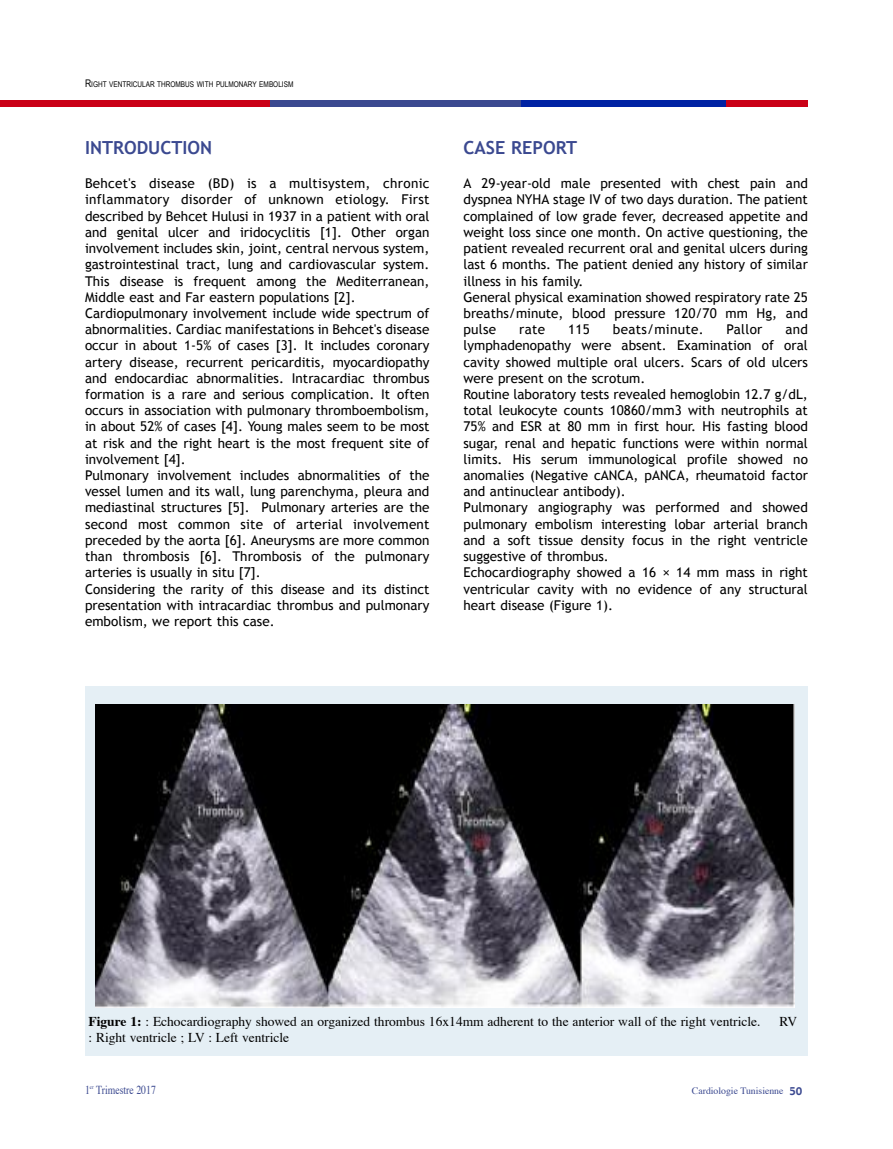
<style>
.page{position:relative;width:893px;height:1149px;background:#fff}
.page>*{position:absolute;margin:0;border:0;box-sizing:border-box;transform-origin:0 0}
.t1{font:700 18px "Trebuchet MS";color:#3b4990}
.t2{font:13.5px/16.2px "Trebuchet MS";color:#000}
.t3{font:13.5px "Times";color:#000}
.t4{font:13.5px "Trebuchet MS";letter-spacing:.02em;color:#000}
.t5{font:12.15px "Times";color:#3b4990;scale:.8 1}
.t6{font:9.75px "Times";color:#3b4990}
.t7{font:7.8px "Arial Narrow";color:#000}
.s1{font-size:10.5px}
.s2{font-weight:700}
.s3{font-family:"Gadget";font-size:10.5px}
</style>
<div class="page">
<div style="left:726px;top:100px;width:82px;height:6px;background:#ca0016"></div>
<div style="left:521px;top:100px;width:205px;height:6px;background:#0022a3"></div>
<div style="left:269px;top:100px;width:252px;height:6px;background:#3b4990"></div>
<div style="left:0;top:100px;width:270px;height:6px;background:#ca0016"></div>
<div style="left:85px;top:686px;width:723px;height:368px;background:#e5eff5"></div>
<img style="left:95px;top:704px;width:699px;height:303px">
<p class="t7" style="left:85px;top:79px;width:210px"><span class="s1">R</span>IGHT VENTRICULAR THROMBUS WITH PULMONARY EMBOLISM</p>
<h1 class="t1" style="left:85px;top:137px;width:129px">INTRODUCTION</h1>
<p class="t2" style="left:85px;top:175px;width:346px">Behcet's disease (Bd) is a multisystem, chronic inflammatory disorder of unknown etiology. First described by Behcet Hulusi in 1937 in a patient with oral and genital ulcer and iridocyclitis [1]. other organ involvement includes skin, joint, central nervous system, gastrointestinal tract, lung and cardiovascular system.<br>This disease is frequent among the Mediterranean, Middle east and Far eastern populations [2].<br>Cardiopulmonary involvement include wide spectrum of abnormalities. Cardiac manifestations in Behcet's disease occur in about 1-5% of cases [3]. it includes coronary artery disease, recurrent pericarditis, myocardiopathy and endocardiac abnormalities. intracardiac thrombus formation is a rare and serious complication. it often occurs in association with pulmonary thromboembolism, in about 52% of cases [4]. Young males seem to be most at risk and the right heart is the most frequent site of involvement [4].<br>Pulmonary involvement includes abnormalities of the vessel lumen and its wall, lung parenchyma, pleura and mediastinal structures [5]. Pulmonary arteries are the second most common site of arterial involvement preceded by the aorta [6]. aneurysms are more common than thrombosis [6]. Thrombosis of the pulmonary arteries is usually in situ [7].<br>Considering the rarity of this disease and its distinct presentation with intracardiac thrombus and pulmonary embolism, we report this case.</p>
<h1 class="t1" style="left:463px;top:137px;width:115px">CASE REPORT</h1>
<p class="t2" style="left:463px;top:175px;width:346px">a 29-year-old male presented with chest pain and dyspnea nYHa stage iV of two days duration. The patient complained of low grade fever, decreased appetite and weight loss since one month. on active questioning, the patient revealed recurrent oral and genital ulcers during last 6 months. The patient denied any history of similar illness in his family.<br>general physical examination showed respiratory rate 25 breaths/minute, blood pressure 120/70 mm Hg, and pulse</p>
<p class="t2" style="left:463px;top:321px;width:346px;text-indent:322px">and lymphadenopathy were absent. examination of oral cavity showed multiple oral ulcers. scars of old ulcers were present on the scrotum.<br>routine laboratory tests revealed hemoglobin 12.7 g/dl, total leukocyte counts 10860/mm3 with neutrophils at 75% and esr at 80 mm in first hour. His fasting blood sugar, renal and hepatic functions were within normal limits. His serum immunological profile showed no anomalies (negative canCa, panCa, rheumatoid factor and antinuclear antibody).<br>Pulmonary angiography was performed and showed pulmonary embolism interesting lobar arterial branch and a soft tissue density focus in the right ventricle suggestive of thrombus.<br>echocardiography showed a 16 × 14 mm mass in right ventricular cavity with no evidence of any structural heart disease (Figure 1).</p>
<p class="t2" style="left:519px;top:321px;width:27px">rate</p>
<p class="t2" style="left:568px;top:321px;width:23px">115</p>
<p class="t4" style="left:613px;top:321px;width:92px">beats/minute.</p>
<p class="t2" style="left:727px;top:321px;width:37px">Pallor</p>
<p class="t3" style="left:89px;top:1015px;width:673px"><span class="s2">Figure 1:</span> : Echocardiography showed an organized thrombus 16x14mm adherent to the anterior wall of the right ventricle.</p>
<p class="t3" style="left:780px;top:1015px;width:19px">RV</p>
<p class="t3" style="left:89px;top:1031px;width:202px">: Right ventricle ; LV : Left ventricle</p>
<p class="t5" style="left:85px;top:1083px;width:90px">1<sup>er</sup> Trimestre 2017</p>
<p class="t6" style="left:692px;top:1086px;width:112px">Cardiologie Tunisienne <span class="s3">50</span></p>
</div>
